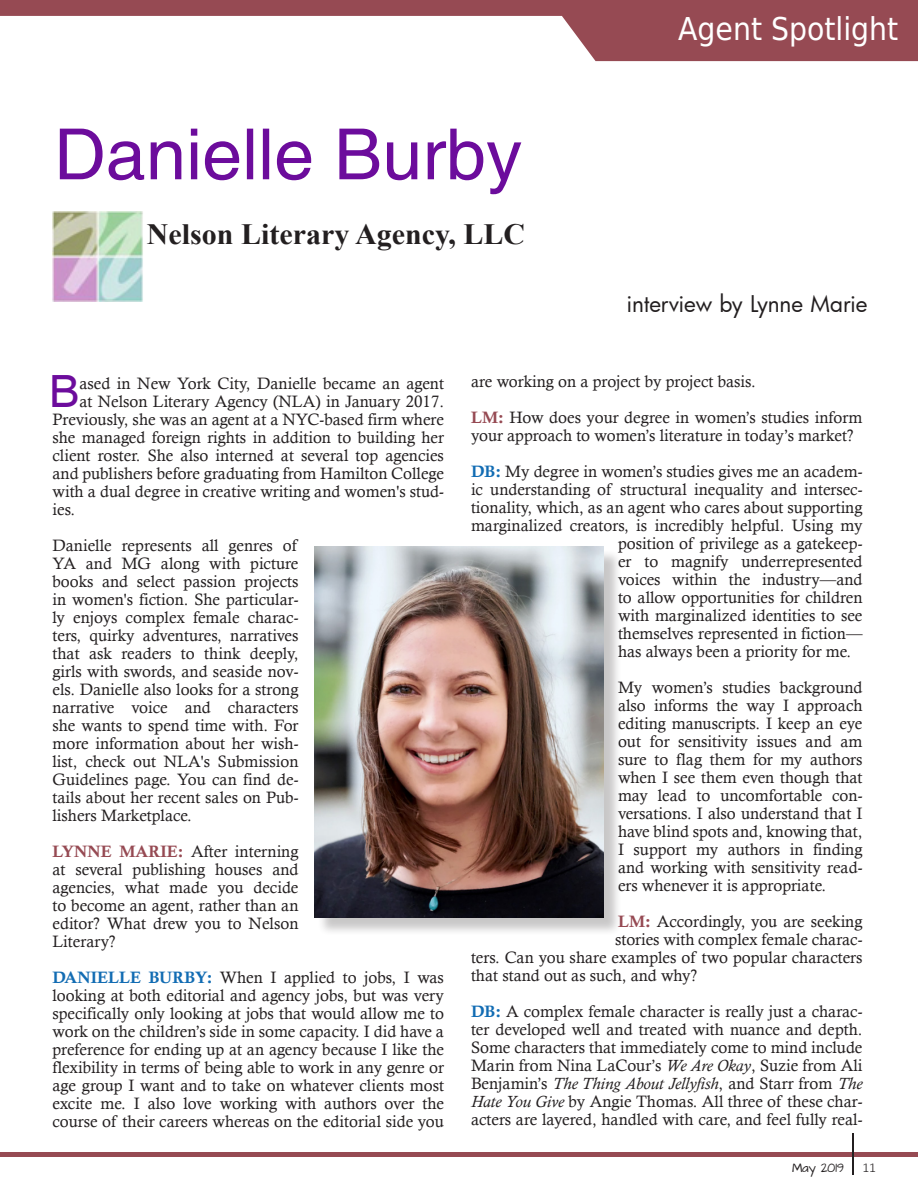
<style>
.page{position:relative;width:918px;height:1188px;background:#fff}
.page>*{position:absolute;margin:0;border:0;box-sizing:border-box;transform-origin:0 0}
.At_Presstime_Paragra{font:70.5px "Helvetica";color:#6c0c9c}
.At_Presstime_Paragra-2{font:44.4px "Helvetica";color:#6c0c9c}
.t1{font:31.5px "DejaVu Sans Condensed";color:#fff}
.At_Presstime_Paragra-3{font:700 29.4px "Times New Roman";color:#231f20}
.t2{font:22.5px "Futura";letter-spacing:-.005em;color:#231f20}
.At_Presstime_Paragra-4{font:16.5px/18px "Calisto";color:#231f20;text-align:justify}
.t3{font:300 13.5px "Calibri";color:#231f20}
.t4{font:10.2px "Architects Daughter";color:#231f20}
.s1{font-family:"Calis MT Bol";color:#964a53}
.s2{font-family:"Calis MT Bol";color:#126cb3}
.s3{font-style:italic}
</style>
<div class="page">
<svg style="left:0;top:0;width:918px;height:61px;fill:#964a53"></svg>
<hr style="left:0;top:1153px;width:918px;height:4px;background:#964a53">
<hr style="left:852px;top:1133px;width:2px;height:42px;background:#231f20">
<img style="left:52px;top:212px;width:91px;height:90px">
<div style="left:317px;top:549px;width:305px;height:387px;background:#231f20;opacity:.25"></div>
<img style="left:315px;top:546px;width:288px;height:371px">
<p class="At_Presstime_Paragra" style="left:54px;top:114px;width:470px">Danielle Burby</p>
<p class="At_Presstime_Paragra-3" style="left:147px;top:213px;width:380px">Nelson Literary Agency, LLC</p>
<p class="t1" style="left:678px;top:3px;width:222px">Agent Spotlight</p>
<p class="t2" style="left:626px;top:288px;width:243px">interview by Lynne Marie</p>
<p class="At_Presstime_Paragra-2" style="left:49px;top:366px;width:32px">B</p>
<p class="At_Presstime_Paragra-4" style="left:79px;top:375px;width:366px">ased in New York City, Danielle became an agent</p>
<p class="At_Presstime_Paragra-4" style="left:79px;top:393px;width:366px">at Nelson Literary Agency (NLA) in January 2017.</p>
<p class="At_Presstime_Paragra-4" style="left:52px;top:411px;width:393px">Previously, she was an agent at a NYC-based firm where</p>
<p class="At_Presstime_Paragra-4" style="left:52px;top:429px;width:393px">she managed foreign rights in addition to building her</p>
<p class="At_Presstime_Paragra-4" style="left:52px;top:447px;width:393px">client roster. She also interned at several top agencies</p>
<p class="At_Presstime_Paragra-4" style="left:52px;top:465px;width:393px">and publishers before graduating from Hamilton College</p>
<p class="At_Presstime_Paragra-4" style="left:52px;top:483px;width:393px">with a dual degree in creative writing and women's stud-</p>
<p class="At_Presstime_Paragra-4" style="left:52px;top:501px;width:24px">ies.</p>
<p class="At_Presstime_Paragra-4" style="left:52px;top:537px;width:248px">Danielle represents all genres of YA and MG along with picture books and select passion projects in women's fiction. She particular&shy;ly enjoys complex female charac&shy;ters, quirky adventures, narratives that ask readers to think deeply, girls with swords, and seaside nov&shy;els. Danielle also looks for a strong narrative voice and characters she wants to spend time with. For more information about her wish&shy;list, check out NLA's Submission Guidelines page. You can find de&shy;tails about her recent sales on Pub&shy;lishers Marketplace.</p>
<p class="At_Presstime_Paragra-4" style="left:52px;top:843px;width:248px"><span class="s1">LYNNE MARIE:</span> After interning at several publishing houses and agencies, what made you decide to become an agent, rather than an editor? What drew you to Nelson Literary?</p>
<p class="At_Presstime_Paragra-4" style="left:52px;top:969px;width:393px"><span class="s2">DANIELLE BURBY:</span> When I applied to jobs, I was looking at both editorial and agency jobs, but was very specifically only looking at jobs that would allow me to work on the children’s side in some capacity. I did have a preference for ending up at an agency because I like the flexibility in terms of being able to work in any genre or age group I want and to take on whatever clients most excite me. I also love working with authors over the course of their careers whereas on the editorial side you</p>
<p class="At_Presstime_Paragra-4" style="left:471px;top:372px;width:286px">are working on a project by project basis.</p>
<p class="At_Presstime_Paragra-4" style="left:471px;top:408px;width:393px"><span class="s1">LM:</span> How does your degree in women’s studies inform your approach to women’s literature in today’s market?</p>
<p class="At_Presstime_Paragra-4" style="left:471px;top:462px;width:393px"><span class="s2">DB:</span> My degree in women’s studies gives me an academ-</p>
<p class="At_Presstime_Paragra-4" style="left:471px;top:480px;width:393px">ic understanding of structural inequality and intersec-</p>
<p class="At_Presstime_Paragra-4" style="left:471px;top:498px;width:393px">tionality, which, as an agent who cares about supporting</p>
<p class="At_Presstime_Paragra-4" style="left:471px;top:516px;width:393px">marginalized creators, is incredibly helpful. Using my</p>
<p class="At_Presstime_Paragra-4" style="left:618px;top:534px;width:246px">position of privilege as a gatekeep-</p>
<p class="At_Presstime_Paragra-4" style="left:618px;top:552px;width:246px">er to magnify underrepresented</p>
<p class="At_Presstime_Paragra-4" style="left:618px;top:570px;width:246px">voices within the industry—and</p>
<p class="At_Presstime_Paragra-4" style="left:618px;top:588px;width:246px">to allow opportunities for children</p>
<p class="At_Presstime_Paragra-4" style="left:618px;top:606px;width:246px">with marginalized identities to see</p>
<p class="At_Presstime_Paragra-4" style="left:618px;top:624px;width:246px">themselves represented in fiction—</p>
<p class="At_Presstime_Paragra-4" style="left:618px;top:642px;width:235px">has always been a priority for me.</p>
<p class="At_Presstime_Paragra-4" style="left:618px;top:678px;width:246px">My women’s studies background also informs the way I approach editing manuscripts. I keep an eye out for sensitivity issues and am sure to flag them for my authors when I see them even though that may lead to uncomfortable con&shy;versations. I also understand that I have blind spots and, knowing that, I support my authors in finding and working with sensitivity read&shy;ers whenever it is appropriate.</p>
<p class="At_Presstime_Paragra-4" style="left:618px;top:912px;width:246px"><span class="s1">LM:</span> Accordingly, you are seeking</p>
<p class="At_Presstime_Paragra-4" style="left:615px;top:930px;width:249px">stories with complex female charac-</p>
<p class="At_Presstime_Paragra-4" style="left:471px;top:948px;width:393px">ters. Can you share examples of two popular characters</p>
<p class="At_Presstime_Paragra-4" style="left:471px;top:966px;width:228px">that stand out as such, and why?</p>
<p class="At_Presstime_Paragra-4" style="left:471px;top:1002px;width:393px"><span class="s2">DB:</span> A complex female character is really just a charac&shy;ter developed well and treated with nuance and depth.<br>Some characters that immediately come to mind include Marin from Nina LaCour’s <span class="s3">We Are Okay</span>, Suzie from Ali Benjamin’s <span class="s3">The Thing About Jellyfish</span>, and Starr from <span class="s3">The Hate You Give</span> by Angie Thomas. All three of these char&shy;acters are layered, handled with care, and feel fully real-</p>
<p class="t4" style="left:792px;top:1161px;width:53px">May 2019</p>
<p class="t3" style="left:862px;top:1159px;width:15px">11</p>
</div>
